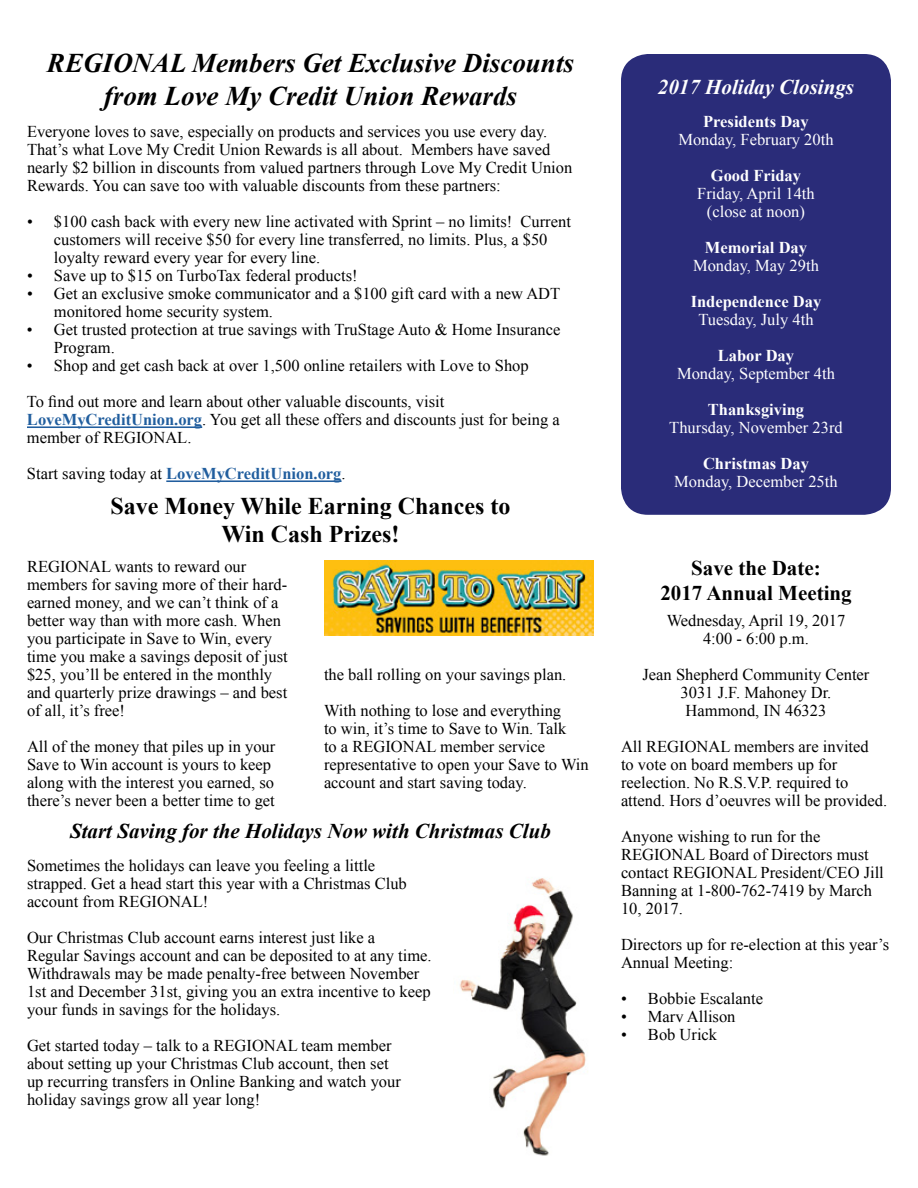
<style>
.page{position:relative;width:918px;height:1188px;background:#fff}
.page>*{position:absolute;margin:0;border:0;box-sizing:border-box;transform-origin:0 0}
.t1{font:italic 700 27px/32.4px "Times New Roman";color:#000;text-align:center}
.t2{font:700 24px/28.8px "Times New Roman";color:#000;text-align:center}
.t3{font:italic 700 21px "Times New Roman";color:#000}
.t4{font:700 21px/25.2px "Times New Roman";color:#000;text-align:center}
.t5{font:italic 700 21px "Times New Roman";color:#fff}
.t6{font:16.5px/18px "Times New Roman";color:#000}
.t7{font:16.5px/18px "Times New Roman";color:#fff;text-align:center}
.t8{font:700 16.5px "Times New Roman";color:#fff}
.t9{font:700 16.5px "Times New Roman";color:#215e9e}
.s1{font-weight:700;color:#215e9e}
.s2{font-weight:400;color:#000}
</style>
<div class="page">
<div style="left:621px;top:54px;width:270px;height:461px;background:#2a2c79;border-radius:27px"></div>
<hr style="left:27px;top:426px;width:175px;height:2px;background:#215e9e">
<hr style="left:166px;top:480px;width:176px;height:2px;background:#215e9e">
<img style="left:324px;top:560px;width:270px;height:75px">
<img style="left:459px;top:878px;width:129px;height:278px">
<h1 class="t1" style="left:47px;top:46px;width:529px">REGIONAL Members Get Exclusive Discounts from Love My Credit Union Rewards</h1>
<p class="t6" style="left:27px;top:123px;width:547px">Everyone loves to save, especially on products and services you use every day.<br>That’s what Love My Credit Union Rewards is all about. Members have saved nearly $2 billion in discounts from valued partners through Love My Credit Union Rewards. You can save too with valuable discounts from these partners:</p>
<p class="t6" style="left:54px;top:213px;width:518px;text-indent:-27px">• $100 cash back with every new line activated with Sprint – no limits! Current customers will receive $50 for every line transferred, no limits. Plus, a $50 loyalty reward every year for every line.</p>
<p class="t6" style="left:27px;top:267px;width:332px">• Save up to $15 on TurboTax federal products!</p>
<p class="t6" style="left:54px;top:285px;width:508px;text-indent:-27px">• Get an exclusive smoke communicator and a $100 gift card with a new ADT monitored home security system.</p>
<p class="t6" style="left:54px;top:321px;width:508px;text-indent:-27px">• Get trusted protection at true savings with TruStage Auto &amp; Home Insurance<br>Program.</p>
<p class="t6" style="left:27px;top:348px;width:503px;line-height:36px">• Shop and get cash back at over 1,500 online retailers with Love to Shop<br>To find out more and learn about other valuable discounts, visit</p>
<p class="t6" style="left:27px;top:411px;width:534px"><span class="s1">LoveMyCreditUnion.org</span>. You get all these offers and discounts just for being a member of REGIONAL.</p>
<p class="t9" style="left:27px;top:463px;width:320px"><span class="s2">Start saving today at</span> LoveMyCreditUnion.org<span class="s2">.</span></p>
<h2 class="t2" style="left:110px;top:491px;width:402px">Save Money While Earning Chances to<br>Win Cash Prizes!</h2>
<p class="t6" style="left:27px;top:557px;width:262px">REGIONAL wants to reward our members for saving more of their hard&shy;earned money, and we can’t think of a better way than with more cash. When you participate in Save to Win, every time you make a savings deposit of just $25, you’ll be entered in the monthly and quarterly prize drawings – and best of all, it’s free!</p>
<p class="t6" style="left:27px;top:737px;width:250px">All of the money that piles up in your Save to Win account is yours to keep along with the interest you earned, so there’s never been a better time to get</p>
<p class="t6" style="left:324px;top:656px;width:244px;line-height:36px">the ball rolling on your savings plan.<br>With nothing to lose and everything</p>
<p class="t6" style="left:324px;top:719px;width:266px">to win, it’s time to Save to Win. Talk<br>to a REGIONAL member service representative to open your Save to Win account and start saving today.</p>
<p class="t3" style="left:70px;top:816px;width:482px">Start Saving for the Holidays Now with Christmas Club</p>
<p class="t6" style="left:27px;top:856px;width:381px">Sometimes the holidays can leave you feeling a little strapped. Get a head start this year with a Christmas Club account from REGIONAL!</p>
<p class="t6" style="left:27px;top:928px;width:406px">Our Christmas Club account earns interest just like a Regular Savings account and can be deposited to at any time.<br>Withdrawals may be made penalty-free between November 1st and December 31st, giving you an extra incentive to keep your funds in savings for the holidays.</p>
<p class="t6" style="left:27px;top:1036px;width:375px">Get started today – talk to a REGIONAL team member about setting up your Christmas Club account, then set up recurring transfers in Online Banking and watch your holiday savings grow all year long!</p>
<p class="t5" style="left:658px;top:72px;width:198px">2017 Holiday Closings</p>
<p class="t8" style="left:703px;top:110px;width:107px">Presidents Day</p>
<p class="t7" style="left:678px;top:130px;width:157px">Monday, February 20th</p>
<p class="t8" style="left:711px;top:164px;width:92px">Good Friday</p>
<p class="t7" style="left:697px;top:184px;width:119px">Friday, April 14th (close at noon)</p>
<p class="t8" style="left:705px;top:236px;width:104px">Memorial Day</p>
<p class="t7" style="left:693px;top:256px;width:127px">Monday, May 29th</p>
<p class="t8" style="left:691px;top:290px;width:132px">Independence Day</p>
<p class="t7" style="left:698px;top:310px;width:117px">Tuesday, July 4th</p>
<p class="t8" style="left:718px;top:344px;width:78px">Labor Day</p>
<p class="t7" style="left:677px;top:364px;width:159px">Monday, September 4th</p>
<p class="t8" style="left:708px;top:398px;width:98px">Thanksgiving</p>
<p class="t7" style="left:669px;top:418px;width:175px">Thursday, November 23rd</p>
<p class="t8" style="left:703px;top:452px;width:107px">Christmas Day</p>
<p class="t7" style="left:674px;top:472px;width:165px">Monday, December 25th</p>
<p class="t4" style="left:660px;top:555px;width:193px">Save the Date:<br>2017 Annual Meeting</p>
<p class="t6" style="left:667px;top:611px;width:180px;text-align:center">Wednesday, April 19, 2017<br>4:00 - 6:00 p.m.</p>
<p class="t6" style="left:643px;top:665px;width:228px;text-align:center">Jean Shepherd Community Center<br>3031 J.F. Mahoney Dr.<br>Hammond, IN 46323</p>
<p class="t6" style="left:621px;top:737px;width:268px">All REGIONAL members are invited<br>to vote on board members up for reelection. No R.S.V.P. required to attend. Hors d’oeuvres will be provided.</p>
<p class="t6" style="left:621px;top:827px;width:264px">Anyone wishing to run for the<br>REGIONAL Board of Directors must contact REGIONAL President/CEO Jill<br>Banning at 1-800-762-7419 by March<br>10, 2017.</p>
<p class="t6" style="left:621px;top:935px;width:270px">Directors up for re-election at this year’s<br>Annual Meeting:</p>
<p class="t6" style="left:621px;top:989px;width:144px">• Bobbie Escalante</p>
<p class="t6" style="left:621px;top:1007px;width:116px">• Marv Allison</p>
<p class="t6" style="left:621px;top:1025px;width:98px">• Bob Urick</p>
</div>
